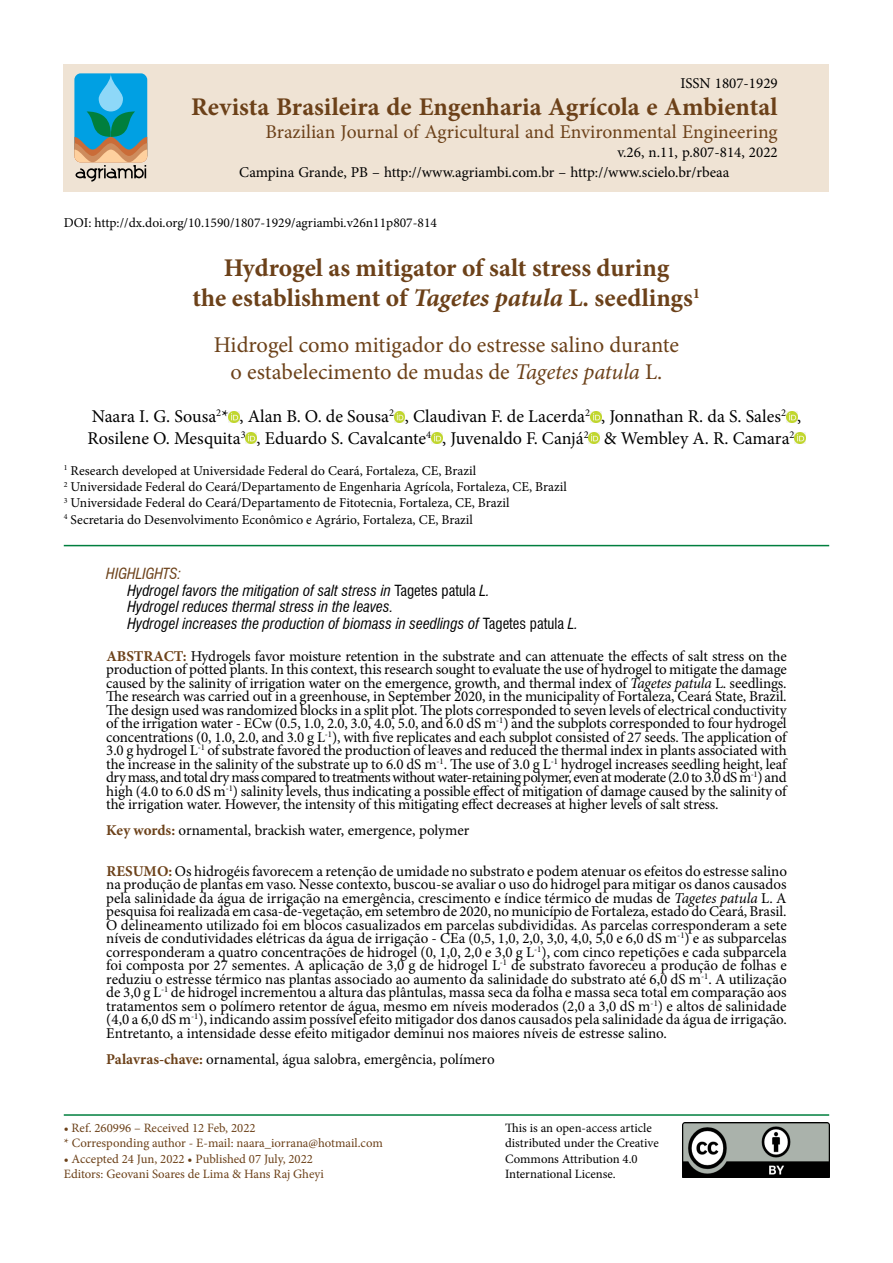
<style>
.page{position:relative;width:893px;height:1263px;background:#fff}
.page>*{position:absolute;margin:0;border:0;box-sizing:border-box;transform-origin:0 0}
.t1{font:700 25.5px/30.6px "Minion Pro";color:#6c4119;text-align:center}
.t2{font:22.5px/27px "Minion Pro";color:#6c4119;text-align:center}
.t3{font:19.5px "Minion Pro";color:#6c4119}
.t4{font:18px/21.6px "Minion Pro";color:#000}
.t5{font:15px/13.5px "Minion Pro";letter-spacing:-.005em;color:#000;text-align:justify}
.t6{font:italic condensed 15px/16.5px "Swiss 721 BT";color:#000}
.t7{font:13.5px/16.2px "Minion Pro";color:#000}
.t8{font:12.75px/15.3px "Minion Pro";color:#6c4119}
.t9{font:12.75px/15.3px "Minion Pro";color:#000}
.s1{font-style:italic}
.s2{color:#6c4119}
.s3{font-style:normal}
.s4{font-weight:700;color:#6c4119}
</style>
<div class="page">
<div style="left:64px;top:64px;width:765px;height:127px;background:#efe3d4"></div>
<img style="left:682px;top:1123px;width:147px;height:55px">
<svg style="left:74px;top:73px;width:73px;height:109px;background:#53a2b4"></svg>
<hr style="left:64px;top:1114px;width:765px;height:2px;background:#007f3e">
<svg style="left:229px;top:411px;width:11px;height:11px"></svg>
<svg style="left:394px;top:411px;width:11px;height:11px"></svg>
<svg style="left:590px;top:411px;width:11px;height:11px"></svg>
<svg style="left:786px;top:411px;width:11px;height:11px"></svg>
<svg style="left:246px;top:433px;width:11px;height:11px"></svg>
<svg style="left:431px;top:433px;width:11px;height:11px"></svg>
<svg style="left:589px;top:433px;width:11px;height:11px"></svg>
<svg style="left:795px;top:433px;width:10px;height:11px"></svg>
<hr style="left:64px;top:545px;width:765px;height:1px;background:#007f3e">
<p class="t5" style="left:680px;top:77px;width:99px">ISSN 1807-1929</p>
<h1 class="t1" style="left:191px;top:91px;width:588px">Revista Brasileira de Engenharia Agrícola e Ambiental</h1>
<h3 class="t3" style="left:265px;top:119px;width:514px">Brazilian Journal of Agricultural and Environmental Engineering</h3>
<p class="t5" style="left:617px;top:146px;width:162px">v.26, n.11, p.807-814, 2022</p>
<p class="t5" style="left:239px;top:165px;width:492px">Campina Grande, PB – http://www.agriambi.com.br – http://www.scielo.br/rbeaa</p>
<p class="t7" style="left:64px;top:215px;width:375px">DOI: http://dx.doi.org/10.1590/1807-1929/agriambi.v26n11p807-814</p>
<h1 class="t1" style="left:193px;top:252px;width:509px">Hydrogel as mitigator of salt stress during<br>the establishment of <span class="s1">Tagetes patula</span> L. seedlings<sup>1</sup></h1>
<h2 class="t2" style="left:214px;top:332px;width:467px">Hidrogel como mitigador do estresse salino durante o estabelecimento de mudas de <span class="s1">Tagetes patula</span> L.</h2>
<p class="t4" style="left:87px;top:406px;width:715px">Naara I. G. Sousa<sup>2</sup>* , Alan B. O. de Sousa<sup>2</sup> , Claudivan F. de Lacerda<sup>2</sup> , Jonnathan R. da S. Sales<sup>2</sup> ,<br>Rosilene O. Mesquita<sup>3</sup> , Eduardo S. Cavalcante<sup>4</sup> , Juvenaldo F. Canjá<sup>2</sup> &amp; Wembley A. R. Camara<sup>2</sup></p>
<p class="t7" style="left:64px;top:463px;width:504px"><sup>1</sup> Research developed at Universidade Federal do Ceará, Fortaleza, CE, Brazil<br><sup>2</sup> Universidade Federal do Ceará/Departamento de Engenharia Agrícola, Fortaleza, CE, Brazil <sup>3</sup> Universidade Federal do Ceará/Departamento de Fitotecnia, Fortaleza, CE, Brazil<br><sup>4</sup> Secretaria do Desenvolvimento Econômico e Agrário, Fortaleza, CE, Brazil</p>
<p class="t6" style="left:128px;top:565px;width:452px;text-indent:-21px"><span class="s2">HIGHLIGHTS:<br></span>Hydrogel favors the mitigation of salt stress in <span class="s3">Tagetes patula</span> L.<br>Hydrogel reduces thermal stress in the leaves.<br>Hydrogel increases the production of biomass in seedlings of <span class="s3">Tagetes patula</span> L.</p>
<p class="t5" style="left:106px;top:649px;width:682px"><span class="s4">ABSTRACT:</span> Hydrogels favor moisture retention in the substrate and can attenuate the effects of salt stress on the production of potted plants. In this context, this research sought to evaluate the use of hydrogel to mitigate the damage caused by the salinity of irrigation water on the emergence, growth, and thermal index of <span class="s1">Tagetes patula</span> L. seedlings.<br>The research was carried out in a greenhouse, in September 2020, in the municipality of Fortaleza, Ceará State, Brazil.<br>The design used was randomized blocks in a split plot. The plots corresponded to seven levels of electrical conductivity of the irrigation water - ECw (0.5, 1.0, 2.0, 3.0, 4.0, 5.0, and 6.0 dS m<sup>-1</sup>) and the subplots corresponded to four hydrogel concentrations (0, 1.0, 2.0, and 3.0 g L<sup>-1</sup>), with five replicates and each subplot consisted of 27 seeds. The application of 3.0 g hydrogel L<sup>-1</sup> of substrate favored the production of leaves and reduced the thermal index in plants associated with the increase in the salinity of the substrate up to 6.0 dS m<sup>-1</sup>. The use of 3.0 g L<sup>-1</sup> hydrogel increases seedling height, leaf dry mass, and total dry mass compared to treatments without water-retaining polymer, even at moderate (2.0 to 3.0 dS m<sup>-1</sup>) and high (4.0 to 6.0 dS m<sup>-1</sup>) salinity levels, thus indicating a possible effect of mitigation of damage caused by the salinity of the irrigation water. However, the intensity of this mitigating effect decreases at higher levels of salt stress.</p>
<p class="t5" style="left:106px;top:824px;width:365px"><span class="s4">Key words:</span> ornamental, brackish water, emergence, polymer</p>
<p class="t5" style="left:106px;top:864px;width:682px"><span class="s4">RESUMO:</span> Os hidrogéis favorecem a retenção de umidade no substrato e podem atenuar os efeitos do estresse salino na produção de plantas em vaso. Nesse contexto, buscou-se avaliar o uso do hidrogel para mitigar os danos causados pela salinidade da água de irrigação na emergência, crescimento e índice térmico de mudas de <span class="s1">Tagetes patula</span> L. A pesquisa foi realizada em casa-de-vegetação, em setembro de 2020, no município de Fortaleza, estado do Ceará, Brasil.<br>O delineamento utilizado foi em blocos casualizados em parcelas subdivididas. As parcelas corresponderam a sete níveis de condutividades elétricas da água de irrigação - CEa (0,5, 1,0, 2,0, 3,0, 4,0, 5,0 e 6,0 dS m<sup>-1</sup>) e as subparcelas corresponderam a quatro concentrações de hidrogel (0, 1,0, 2,0 e 3,0 g L<sup>-1</sup>), com cinco repetições e cada subparcela foi composta por 27 sementes. A aplicação de 3,0 g de hidrogel L<sup>-1</sup> de substrato favoreceu a produção de folhas e reduziu o estresse térmico nas plantas associado ao aumento da salinidade do substrato até 6,0 dS m<sup>-1</sup>. A utilização de 3,0 g L<sup>-1</sup> de hidrogel incrementou a altura das plântulas, massa seca da folha e massa seca total em comparação aos tratamentos sem o polímero retentor de água, mesmo em níveis moderados (2,0 a 3,0 dS m<sup>-1</sup>) e altos de salinidade (4,0 a 6,0 dS m<sup>-1</sup>), indicando assim possível efeito mitigador dos danos causados pela salinidade da água de irrigação.<br>Entretanto, a intensidade desse efeito mitigador deminui nos maiores níveis de estresse salino.</p>
<p class="t5" style="left:106px;top:1053px;width:390px"><span class="s4">Palavras-chave:</span> ornamental, água salobra, emergência, polímero</p>
<p class="t8" style="left:64px;top:1120px;width:321px">• Ref. 260996 – Received 12 Feb, 2022<br>* Corresponding author - E-mail: naara_iorrana@hotmail.com</p>
<p class="t8" style="left:64px;top:1151px;width:262px">• Accepted 24 Jun, 2022 • Published 07 July, 2022<br>Editors: Geovani Soares de Lima &amp; Hans Raj Gheyi</p>
<p class="t9" style="left:505px;top:1120px;width:155px">This is an open-access article distributed under the Creative<br>Commons Attribution 4.0<br>International License.</p>
</div>
